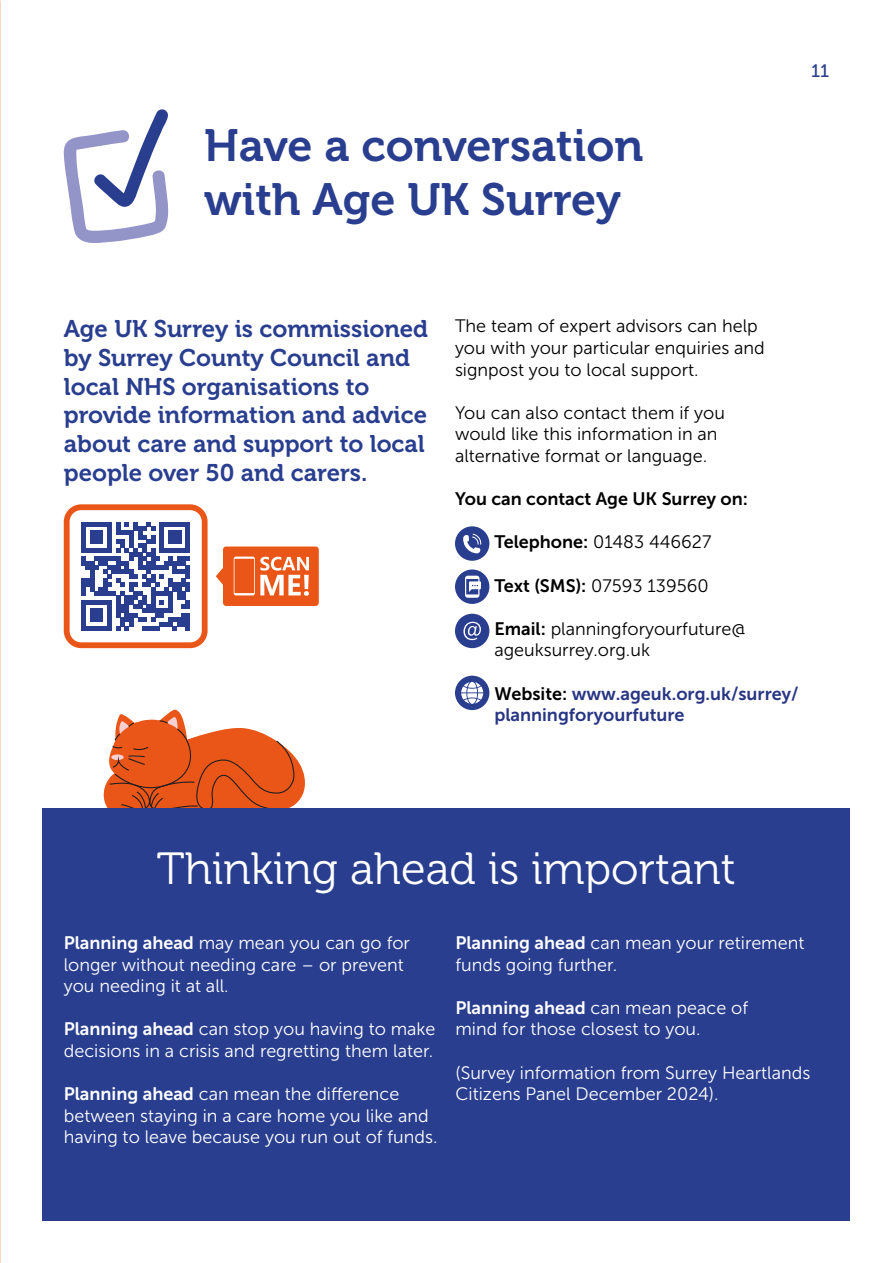
<style>
.page{position:relative;width:893px;height:1263px;background:#fff}
.page>*{position:absolute;margin:0;border:0;box-sizing:border-box;transform-origin:0 0}
.Sub-page_Heading_-_Blue{font:45px "Museo 700";color:#293e8f}
.Sub-page_heading_light{font:45px "Museo 300";color:#fff}
.Small_Standfirst_-_Blue{font:24px/28.8px "Museo 700";color:#293e8f}
.Body_Copy_White{font:18px/21.6px "Museo Sans 300";color:#fff}
.Body_Copy{font:18px/21.6px "Museo Sans 300";color:#000}
.Body_Copy-2{font:18px/21.6px "Museo Sans 700";color:#283583}
.Body_Copy-3{font:18px "Museo Sans 700";color:#000}
.t1{font:18px "Museo 500";color:#293e8f}
.s1{font-family:"Museo Sans 700"}
.s2{color:#000}
</style>
<div class="page">
<svg style="left:103px;top:709px;width:202px;height:99px"></svg>
<div style="left:43px;top:808px;width:807px;height:412px;background:#293e8f"></div>
<svg style="left:63px;top:109px;width:106px;height:134px"></svg>
<svg style="left:455px;top:526px;width:34px;height:35px"></svg>
<svg style="left:455px;top:614px;width:34px;height:34px"></svg>
<svg style="left:455px;top:569px;width:34px;height:35px"></svg>
<svg style="left:455px;top:676px;width:34px;height:34px"></svg>
<svg style="left:216px;top:546px;width:103px;height:60px"></svg>
<svg style="left:234px;top:557px;width:21px;height:38px"></svg>
<div style="left:234px;top:559px;width:20px;height:34px;background:#e95618"></div>
<svg style="left:81px;top:522px;width:109px;height:108px"></svg>
<div style="left:64px;top:504px;width:144px;height:144px;border:6px solid #e95618;border-radius:14px"></div>
<h3 class="Sub-page_Heading_-_Blue" style="left:204px;top:121px;width:441px">Have a conversation</h3>
<h3 class="Sub-page_Heading_-_Blue" style="left:204px;top:175px;width:418px">with Age UK Surrey</h3>
<p class="t1" style="left:811px;top:61px;width:20px">11</p>
<p class="Small_Standfirst_-_Blue" style="left:64px;top:315px;width:366px">Age UK Surrey is commissioned by Surrey County Council and local NHS organisations to provide information and advice about care and support to local people over 50 and carers.</p>
<p class="Body_Copy" style="left:455px;top:316px;width:311px">The team of expert advisors can help you with your particular enquiries and signpost you to local support.</p>
<p class="Body_Copy" style="left:455px;top:402px;width:271px">You can also contact them if you would like this information in an alternative format or language.</p>
<p class="Body_Copy-3" style="left:455px;top:489px;width:294px">You can contact Age UK Surrey on:</p>
<p class="Body_Copy" style="left:494px;top:532px;width:219px"><span class="s1">Telephone:</span> 01483 446627</p>
<p class="Body_Copy" style="left:494px;top:575px;width:216px"><span class="s1">Text (SMS):</span> 07593 139560</p>
<p class="Body_Copy" style="left:494px;top:618px;width:253px"><span class="s1">Email:</span> planningforyourfuture@ ageuksurrey.org.uk</p>
<p class="Body_Copy-2" style="left:494px;top:683px;width:306px"><span class="s2">Website:</span> www.ageuk.org.uk/surrey/ planningforyourfuture</p>
<h3 class="Sub-page_heading_light" style="left:157px;top:844px;width:581px">Thinking ahead is important</h3>
<p class="Body_Copy_White" style="left:64px;top:932px;width:348px"><span class="s1">Planning ahead</span> may mean you can go for longer without needing care – or prevent you needing it at all.</p>
<p class="Body_Copy_White" style="left:64px;top:1018px;width:373px"><span class="s1">Planning ahead</span> can stop you having to make decisions in a crisis and regretting them later.</p>
<p class="Body_Copy_White" style="left:64px;top:1083px;width:375px"><span class="s1">Planning ahead</span> can mean the difference between staying in a care home you like and having to leave because you run out of funds.</p>
<p class="Body_Copy_White" style="left:455px;top:932px;width:350px"><span class="s1">Planning ahead</span> can mean your retirement funds going further.</p>
<p class="Body_Copy_White" style="left:455px;top:997px;width:294px"><span class="s1">Planning ahead</span> can mean peace of mind for those closest to you.</p>
<p class="Body_Copy_White" style="left:455px;top:1062px;width:356px">(Survey information from Surrey Heartlands<br>Citizens Panel December 2024).</p>
</div>
